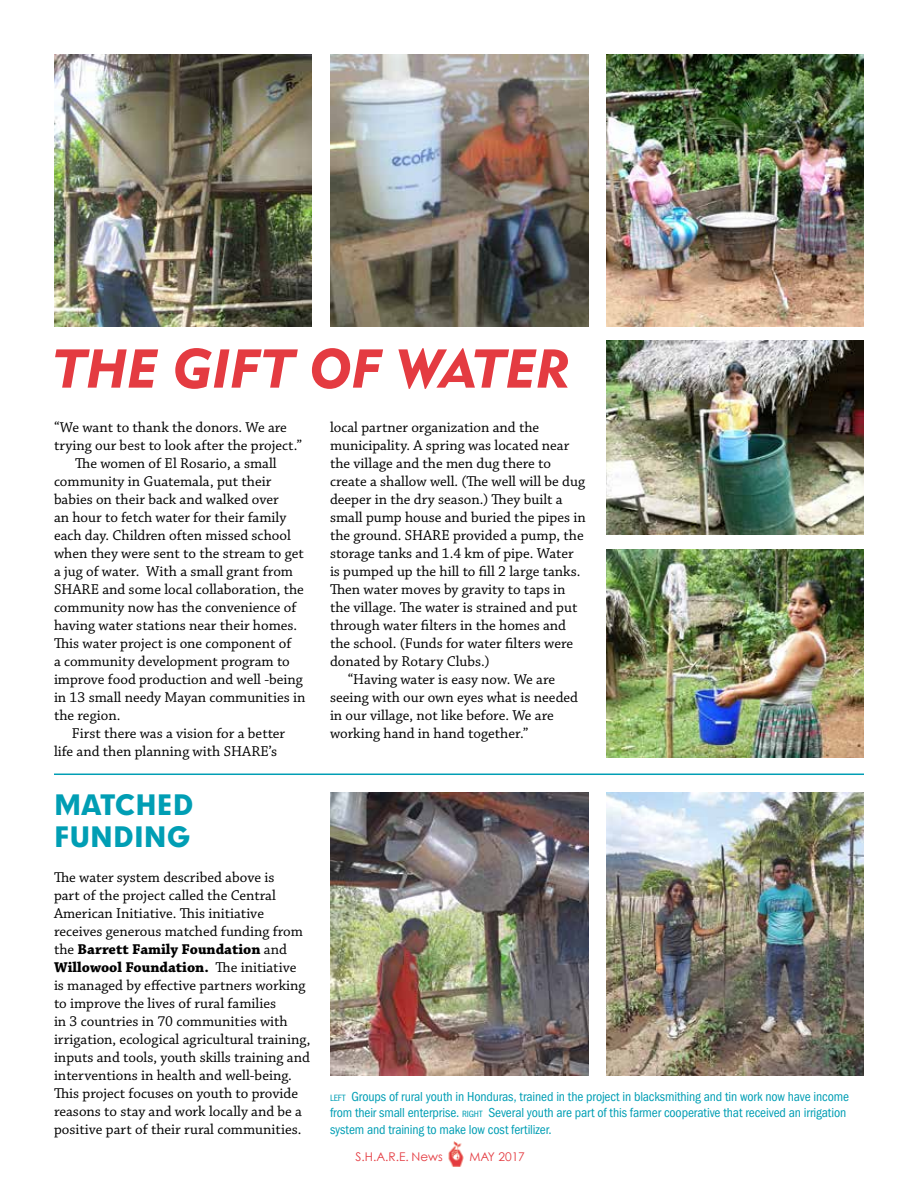
<style>
.page{position:relative;width:918px;height:1188px;background:#fff}
.page>*{position:absolute;margin:0;border:0;box-sizing:border-box;transform-origin:0 0}
.t1{font:54px "Geometric 415 BT Black Italic A";color:#e43b41}
.t2{font:27px/32.4px "Geometric 706 BT Black B";color:#009eb4}
.t3{font:15px/18px "Chaparral Pro";color:#000}
.t4{font:condensed 13.5px/16.2px "ITC Franklin Gothic Std";letter-spacing:-.01em;color:#009eb4}
.t5{font:12px "Century Gothic";color:#e43b41}
.s1{font-weight:700}
.s2{font-size:9.45px}
</style>
<div class="page">
<img style="left:448px;top:1141px;width:16px;height:26px">
<img style="left:54px;top:54px;width:258px;height:272px">
<img style="left:330px;top:54px;width:258px;height:272px">
<img style="left:606px;top:54px;width:258px;height:272px">
<hr style="left:54px;top:774px;width:810px;height:1px;background:#009eb4">
<img style="left:606px;top:341px;width:258px;height:193px">
<img style="left:606px;top:550px;width:258px;height:207px">
<img style="left:606px;top:793px;width:258px;height:283px">
<img style="left:330px;top:793px;width:258px;height:283px">
<h1 class="t1" style="left:54px;top:336px;width:517px">THE GIFT OF WATER</h1>
<p class="t3" style="left:54px;top:419px;width:235px">“We want to thank the donors. We are</p>
<p class="t3" style="left:54px;top:437px;width:250px">trying our best to look after the project.”</p>
<p class="t3" style="left:75px;top:455px;width:203px">The women of El Rosario, a small</p>
<p class="t3" style="left:54px;top:473px;width:219px">community in Guatemala, put their</p>
<p class="t3" style="left:54px;top:491px;width:226px">babies on their back and walked over</p>
<p class="t3" style="left:54px;top:509px;width:234px">an hour to fetch water for their family</p>
<p class="t3" style="left:54px;top:527px;width:238px">each day. Children often missed school</p>
<p class="t3" style="left:54px;top:545px;width:251px">when they were sent to the stream to get</p>
<p class="t3" style="left:54px;top:563px;width:241px">a jug of water. With a small grant from</p>
<p class="t3" style="left:54px;top:581px;width:251px">SHARE and some local collaboration, the</p>
<p class="t3" style="left:54px;top:599px;width:244px">community now has the convenience of</p>
<p class="t3" style="left:54px;top:617px;width:245px">having water stations near their homes.</p>
<p class="t3" style="left:54px;top:635px;width:239px">This water project is one component of</p>
<p class="t3" style="left:54px;top:653px;width:237px">a community development program to</p>
<p class="t3" style="left:54px;top:671px;width:250px">improve food production and well -being</p>
<p class="t3" style="left:54px;top:689px;width:253px">in 13 small needy Mayan communities in</p>
<p class="t3" style="left:54px;top:707px;width:68px">the region.</p>
<p class="t3" style="left:72px;top:725px;width:215px">First there was a vision for a better</p>
<p class="t3" style="left:54px;top:743px;width:225px">life and then planning with SHARE’s</p>
<h2 class="t2" style="left:54px;top:787px;width:141px">MATCHED<br>FUNDING</h2>
<p class="t3" style="left:54px;top:869px;width:258px">The water system described above is<br>part of the project called the Central American Initiative. This initiative receives generous matched funding from the <span class="s1">Barrett Family Foundation</span> and <span class="s1">Willowool Foundation.</span> The initiative<br>is managed by effective partners working to improve the lives of rural families<br>in 3 countries in 70 communities with irrigation, ecological agricultural training, inputs and tools, youth skills training and interventions in health and well-being.<br>This project focuses on youth to provide reasons to stay and work locally and be a positive part of their rural communities.</p>
<p class="t3" style="left:330px;top:419px;width:211px">local partner organization and the</p>
<p class="t3" style="left:330px;top:437px;width:241px">municipality. A spring was located near</p>
<p class="t3" style="left:330px;top:455px;width:223px">the village and the men dug there to</p>
<p class="t3" style="left:330px;top:473px;width:257px">create a shallow well. (The well will be dug</p>
<p class="t3" style="left:330px;top:491px;width:234px">deeper in the dry season.) They built a</p>
<p class="t3" style="left:330px;top:509px;width:257px">small pump house and buried the pipes in</p>
<p class="t3" style="left:330px;top:527px;width:255px">the ground. SHARE provided a pump, the</p>
<p class="t3" style="left:330px;top:545px;width:245px">storage tanks and 1.4 km of pipe. Water</p>
<p class="t3" style="left:330px;top:563px;width:252px">is pumped up the hill to fill 2 large tanks.</p>
<p class="t3" style="left:330px;top:581px;width:237px">Then water moves by gravity to taps in</p>
<p class="t3" style="left:330px;top:599px;width:249px">the village. The water is strained and put</p>
<p class="t3" style="left:330px;top:617px;width:238px">through water filters in the homes and</p>
<p class="t3" style="left:330px;top:635px;width:245px">the school. (Funds for water filters were</p>
<p class="t3" style="left:330px;top:653px;width:161px">donated by Rotary Clubs.)</p>
<p class="t3" style="left:348px;top:671px;width:209px">“Having water is easy now. We are</p>
<p class="t3" style="left:330px;top:689px;width:250px">seeing with our own eyes what is needed</p>
<p class="t3" style="left:330px;top:707px;width:225px">in our village, not like before. We are</p>
<p class="t3" style="left:330px;top:725px;width:200px">working hand in hand together.”</p>
<p class="t4" style="left:330px;top:1089px;width:521px"><span class="s2">left</span> Groups of rural youth in Honduras, trained in the project in blacksmithing and tin work now have income from their small enterprise. <span class="s2">right</span> Several youth are part of this farmer cooperative that received an irrigation system and training to make low cost fertilizer.</p>
<p class="t5" style="left:356px;top:1149px;width:89px">S.H.A.R.E. News</p>
<p class="t5" style="left:470px;top:1149px;width:57px">MAY 2017</p>
</div>
